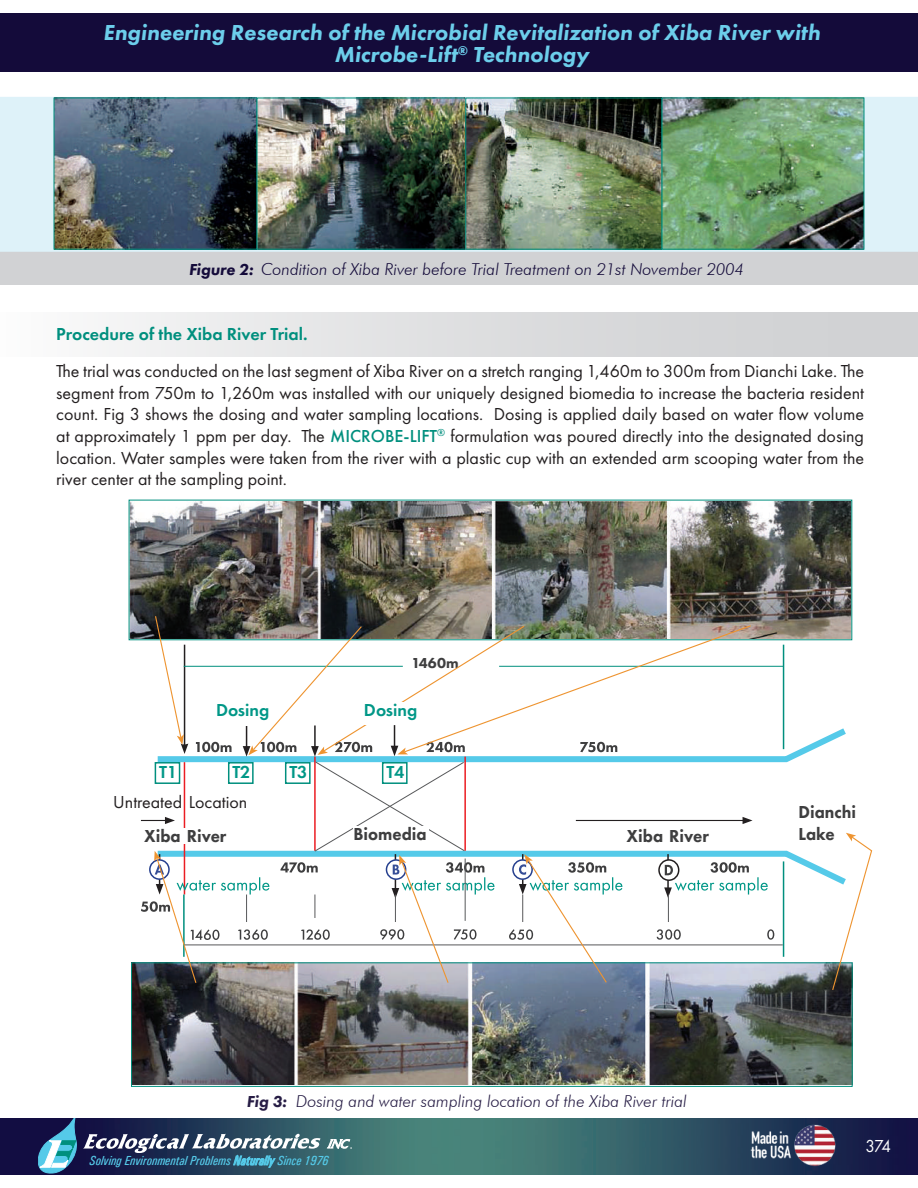
<style>
.page{position:relative;width:918px;height:1188px;background:#fff}
.page>*{position:absolute;margin:0;border:0;box-sizing:border-box;transform-origin:0 0}
.t1{font:italic 800 22.5px/22.5px "Futura PT";color:#6cceeb;text-align:center}
.t2{font:18px/21.6px "Futura PT";color:#231f20;text-align:justify}
.t3{font:800 18px/22.5px "Futura PT";color:#3e3e3f;scale:.94 1}
.t4{font:600 18px "Futura PT";color:#008f7e}
.t5{font:600 18px "Futura PT";color:#009787}
.t6{font:18px "Futura PT";color:#fff;scale:.94 1}
.t7{font:italic 300 16.5px "Futura BT";color:#140b3a}
.t8{font:italic 300 16.5px "Futura BT";color:#271d45}
.t9{font:800 15px "Futura PT";letter-spacing:.005em;color:#3e3e3f}
.t10{font:italic 500 condensed 13.2px "Univers";color:#55cae9}
.s1{font-family:"Futura PT";font-weight:800}
.s2{font-weight:500;color:#008f7e}
</style>
<div class="page">
<img style="left:0;top:1118px;width:918px;height:56px">
<svg style="left:327px;top:1139px;width:25px;height:10px"></svg>
<svg style="left:38px;top:1118px;width:283px;height:57px;background:#3c5571"></svg>
<img style="left:748px;top:1123px;width:90px;height:47px">
<div style="left:0;top:14px;width:918px;height:58px;background:#140b3a"></div>
<div style="left:0;top:313px;width:918px;height:44px;background:linear-gradient(to right,#f8f8f8,#cbccce)"></div>
<div style="left:0;top:98px;width:918px;height:187px;background:#d1d2d4"></div>
<svg style="left:0;top:97px;width:918px;height:155px;background:#d3ebf1"></svg>
<img style="left:56px;top:100px;width:409px;height:148px">
<div style="left:54px;top:98px;width:203px;height:152px;border:1px solid #008f7e"></div>
<div style="left:257px;top:98px;width:219px;height:152px;border:1px solid #008f7e"></div>
<img style="left:467px;top:100px;width:395px;height:148px">
<div style="left:465px;top:98px;width:197px;height:152px;border:1px solid #008f7e"></div>
<div style="left:662px;top:98px;width:202px;height:152px;border:1px solid #008f7e"></div>
<img style="left:133px;top:964px;width:718px;height:121px">
<div style="left:131px;top:962px;width:722px;height:125px;border:1px solid #008f7e"></div>
<img style="left:131px;top:502px;width:719px;height:136px">
<svg style="left:141px;top:615px;width:732px;height:376px"></svg>
<p class="t1" style="left:103px;top:21px;width:719px">Engineering Research of the Microbial Revitalization of Xiba River with<br>Microbe-Lift<sup>®</sup> Technology</p>
<p class="t7" style="left:189px;top:259px;width:557px"><span class="s1">Figure 2:</span> Condition of Xiba River before Trial Treatment on 21st November 2004</p>
<p class="t4" style="left:56px;top:323px;width:253px">Procedure of the Xiba River Trial.</p>
<p class="t2" style="left:56px;top:360px;width:809px">The trial was conducted on the last segment of Xiba River on a stretch ranging 1,460m to 300m from Dianchi Lake. The segment from 750m to 1,260m was installed with our uniquely designed biomedia to increase the bacteria resident count. Fig 3 shows the dosing and water sampling locations. Dosing is applied daily based on water flow volume at approximately 1 ppm per day. The <span class="s2">MICROBE-LIFT</span><sup>®</sup> formulation was poured directly into the designated dosing location. Water samples were taken from the river with a plastic cup with an extended arm scooping water from the river center at the sampling point.</p>
<p class="t9" style="left:411px;top:654px;width:49px">1460m</p>
<p class="t5" style="left:216px;top:698px;width:55px">Dosing</p>
<p class="t5" style="left:364px;top:699px;width:55px">Dosing</p>
<p class="t5" style="left:159px;top:761px;width:20px">T1</p>
<p class="t5" style="left:232px;top:761px;width:20px">T2</p>
<p class="t5" style="left:289px;top:761px;width:20px">T3</p>
<p class="t5" style="left:386px;top:761px;width:20px">T4</p>
<p class="t2" style="left:113px;top:791px;width:136px">Untreated Location</p>
<p class="t3" style="left:353px;top:823px;width:79px">Biomedia</p>
<p class="t3" style="left:144px;top:824px;width:89px">Xiba River</p>
<p class="t3" style="left:627px;top:824px;width:89px">Xiba River</p>
<p class="t3" style="left:799px;top:800px;width:63px">Dianchi<br>Lake</p>
<p class="t8" style="left:247px;top:1091px;width:442px"><span class="s1">Fig 3:</span> Dosing and water sampling location of the Xiba River trial</p>
<p class="t10" style="left:90px;top:1153px;width:241px">Solving Environmental Problems Naturally Since 1976</p>
<p class="t6" style="left:865px;top:1135px;width:29px">374</p>
</div>
